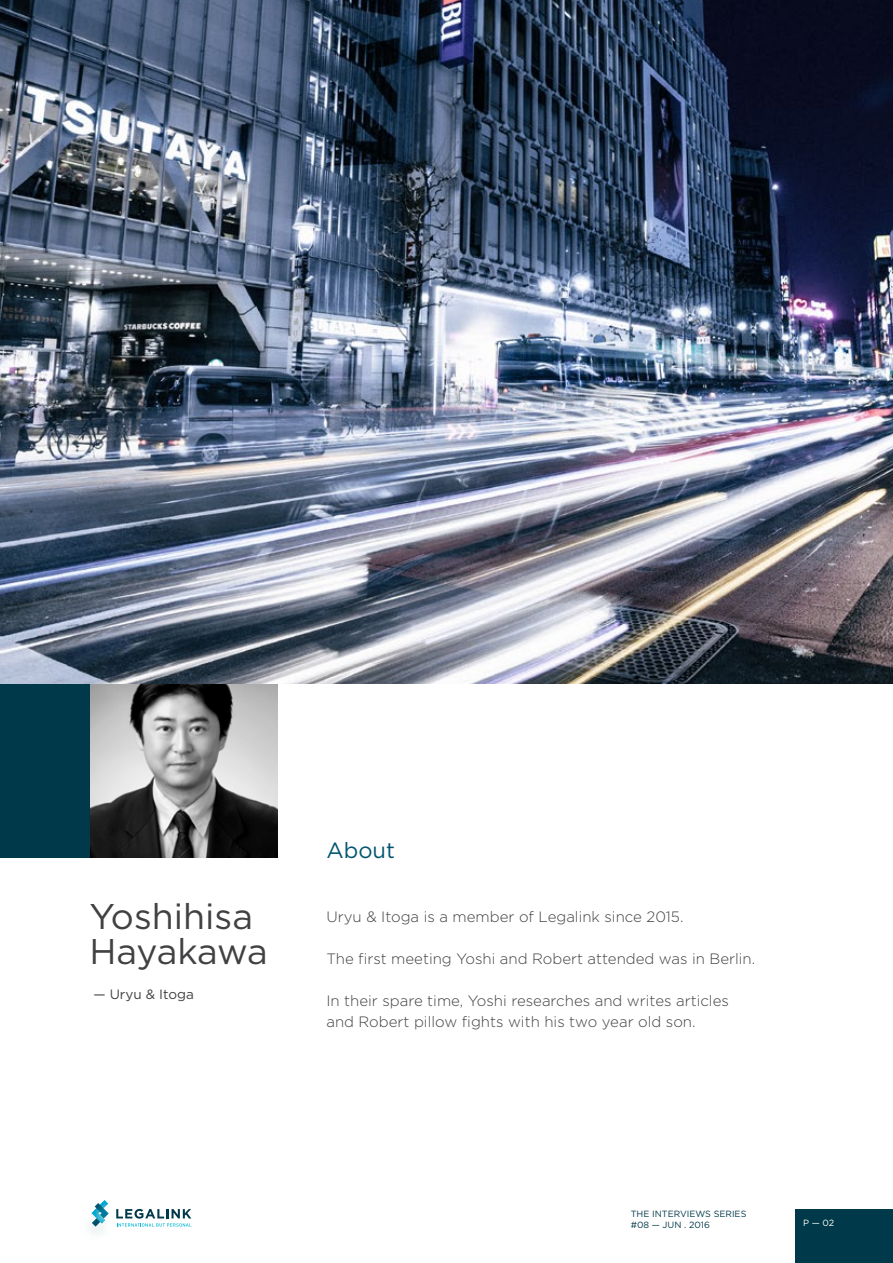
<style>
.page{position:relative;width:893px;height:1263px;background:#fff}
.page>*{position:absolute;margin:0;border:0;box-sizing:border-box;transform-origin:0 0}
.t1{font:35.7px/34.5px "Gotham";color:#414042}
.t2{font:21.9px "Gotham";color:#00556e}
.t3{font:300 15px/21px "Gotham";color:#414042}
.t4{font:13.5px "Gotham";color:#414042}
.t5{font:9px/10.8px "Gotham";color:#003949}
.t6{font:9px "Gotham";color:#fff}
</style>
<div class="page">
<img style="left:89px;top:683px;width:189px;height:175px">
<div style="left:796px;top:1209px;width:97px;height:54px;background:#003949"></div>
<div style="left:0;top:683px;width:89px;height:175px;background:#003949"></div>
<img style="left:90px;top:1208px;width:50px;height:26px">
<svg style="left:91px;top:1200px;width:18px;height:26px"></svg>
<svg style="left:116px;top:1209px;width:75px;height:18px"></svg>
<img style="left:0;top:0;width:893px;height:683px">
<h1 class="t1" style="left:89px;top:899px;width:180px">Yoshihisa<br>Hayakawa</h1>
<p class="t4" style="left:93px;top:986px;width:102px">— Uryu &amp; Itoga</p>
<h2 class="t2" style="left:326px;top:838px;width:70px">About</h2>
<p class="t3" style="left:326px;top:906px;width:359px">Uryu &amp; Itoga is a member of Legalink since 2015.</p>
<p class="t3" style="left:326px;top:948px;width:430px">The first meeting Yoshi and Robert attended was in Berlin.</p>
<p class="t3" style="left:326px;top:990px;width:404px">In their spare time, Yoshi researches and writes articles and Robert pillow fights with his two year old son.</p>
<p class="t5" style="left:631px;top:1208px;width:117px">THE INTERVIEWS SERIES #08 — JUN . 2016</p>
<p class="t6" style="left:803px;top:1218px;width:33px">P — 02</p>
</div>
